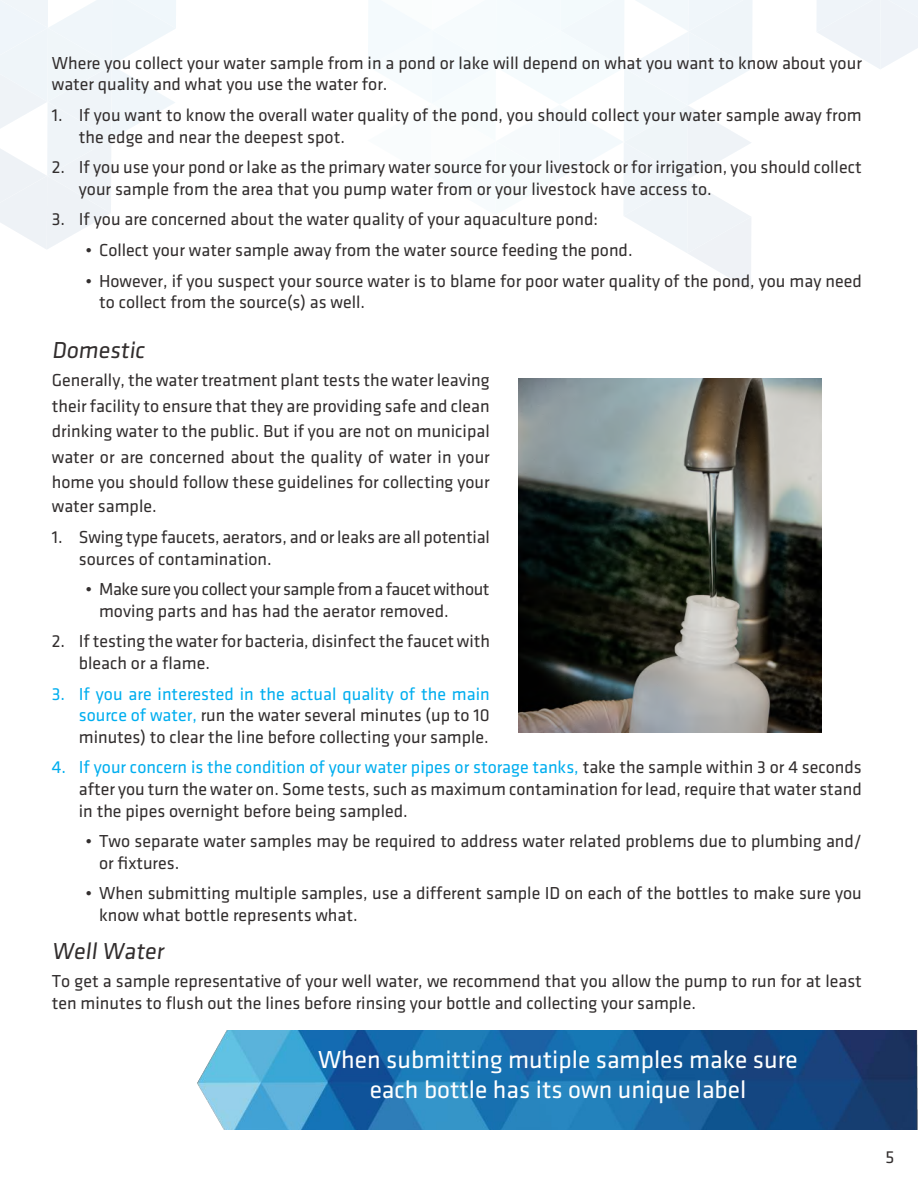
<style>
.page{position:relative;width:918px;height:1188px;background:#fff}
.page>*{position:absolute;margin:0;border:0;box-sizing:border-box;transform-origin:0 0}
.t1{font:25.5px/30px "Klavika";color:#fff;text-align:center}
.t2{font:24px "Klavika";color:#322e2e}
.t3{font:18px/21.6px "Klavika";color:#322e2e}
.t4{font:18px/21.6px "Klavika";letter-spacing:-.02em;color:#322e2e}
.s1{color:#00aeef}
</style>
<div class="page">
<svg style="left:0;top:0;width:176px;height:249px"></svg>
<svg style="left:817px;top:0;width:101px;height:69px"></svg>
<svg style="left:368px;top:0;width:384px;height:290px"></svg>
<img style="left:518px;top:378px;width:304px;height:355px">
<img style="left:197px;top:1030px;width:721px;height:100px">
<p class="t3" style="left:52px;top:52px;width:812px">Where you collect your water sample from in a pond or lake will depend on what you want to know about your water quality and what you use the water for.</p>
<p class="t3" style="left:79px;top:104px;width:785px;text-indent:-27px">1. If you want to know the overall water quality of the pond, you should collect your water sample away from the edge and near the deepest spot.</p>
<p class="t3" style="left:79px;top:157px;width:784px;text-indent:-27px">2. If you use your pond or lake as the primary water source for your livestock or for irrigation, you should collect your sample from the area that you pump water from or your livestock have access to.</p>
<p class="t3" style="left:52px;top:209px;width:548px">3. If you are concerned about the water quality of your aquaculture pond:</p>
<p class="t3" style="left:86px;top:239px;width:549px">• Collect your water sample away from the water source feeding the pond.</p>
<p class="t3" style="left:99px;top:270px;width:764px;text-indent:-13px">• However, if you suspect your source water is to blame for poor water quality of the pond, you may need to collect from the source(s) as well.</p>
<h2 class="t2" style="left:52px;top:338px;width:98px">Domestic</h2>
<p class="t3" style="left:52px;top:368px;width:439px;line-height:25.2px;text-align:justify">Generally, the water treatment plant tests the water leaving their facility to ensure that they are providing safe and clean drinking water to the public. But if you are not on municipal water or are concerned about the quality of water in your home you should follow these guidelines for collecting your water sample.</p>
<p class="t3" style="left:79px;top:526px;width:413px;text-indent:-27px">1. Swing type faucets, aerators, and or leaks are all potential sources of contamination.</p>
<p class="t4" style="left:99px;top:579px;width:392px;text-indent:-13px">• Make sure you collect your sample from a faucet without moving parts and has had the aerator removed.</p>
<p class="t3" style="left:79px;top:631px;width:413px;text-indent:-27px">2. If testing the water for bacteria, disinfect the faucet with bleach or a flame.</p>
<p class="t3" style="left:79px;top:683px;width:413px;text-align:justify;text-indent:-27px"><span class="s1">3. If you are interested in the actual quality of the main source of water,</span> run the water several minutes (up to 10 minutes) to clear the line before collecting your sample.</p>
<p class="t3" style="left:79px;top:757px;width:784px;text-align:justify;text-indent:-27px"><span class="s1">4. If your concern is the condition of your water pipes or storage tanks,</span> take the sample within 3 or 4 seconds after you turn the water on. Some tests, such as maximum contamination for lead, require that water stand in the pipes overnight before being sampled.</p>
<p class="t3" style="left:99px;top:831px;width:764px;text-indent:-13px">• Two separate water samples may be required to address water related problems due to plumbing and/ or fixtures.</p>
<p class="t3" style="left:99px;top:883px;width:764px;text-indent:-13px">• When submitting multiple samples, use a different sample ID on each of the bottles to make sure you know what bottle represents what.</p>
<h2 class="t2" style="left:52px;top:938px;width:116px">Well Water</h2>
<p class="t3" style="left:52px;top:971px;width:812px">To get a sample representative of your well water, we recommend that you allow the pump to run for at least ten minutes to flush out the lines before rinsing your bottle and collecting your sample.</p>
<h1 class="t1" style="left:318px;top:1045px;width:481px">When submitting mutiple samples make sure each bottle has its own unique label</h1>
<p class="t3" style="left:885px;top:1147px;width:10px">5</p>
</div>
